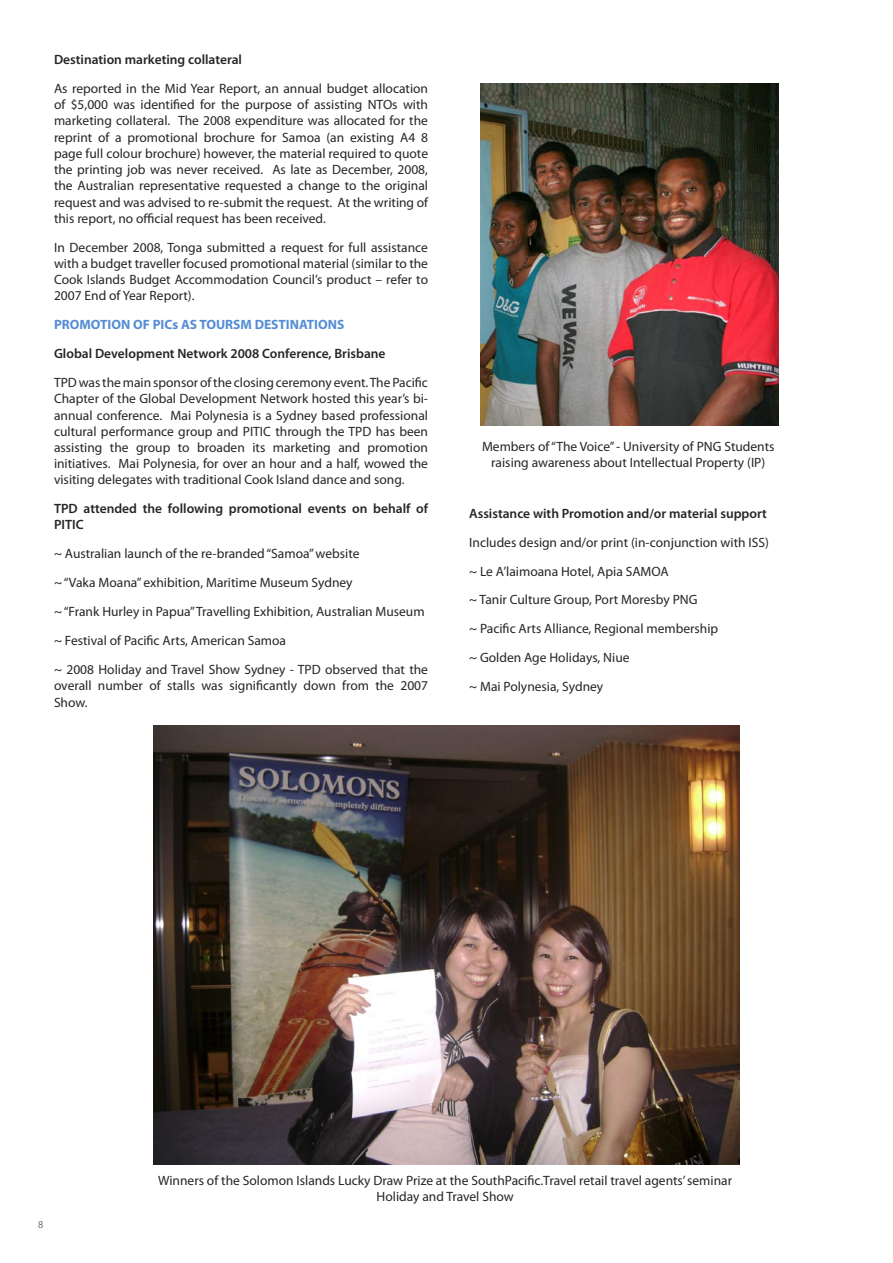
<style>
.page{position:relative;width:893px;height:1263px;background:#fff}
.page>*{position:absolute;margin:0;border:0;box-sizing:border-box;transform-origin:0 0}
.t1{font:13.5px/16.2px "Myriad Pro";color:#272525;text-align:justify}
.t2{font:600 13.5px/16.2px "Myriad Pro";color:#272525}
.t3{font:700 13.5px "Myriad Pro";color:#548dd4}
.t4{font:300 10.5px "Myriad Pro";color:#272525}
</style>
<div class="page">
<img style="left:154px;top:725px;width:585px;height:439px">
<img style="left:480px;top:84px;width:299px;height:341px">
<p class="t2" style="left:54px;top:52px;width:190px">Destination marketing collateral</p>
<p class="t1" style="left:54px;top:81px;width:376px">As reported in the Mid Year Report, an annual budget allocation of $5,000 was identified for the purpose of assisting NTOs with marketing collateral. The 2008 expenditure was allocated for the reprint of a promotional brochure for Samoa (an existing A4 8 page full colour brochure) however, the material required to quote the printing job was never received. As late as December, 2008, the Australian representative requested a change to the original request and was advised to re-submit the request. At the writing of this report, no official request has been received.</p>
<p class="t1" style="left:54px;top:239px;width:376px">In December 2008, Tonga submitted a request for full assistance with a budget traveller focused promotional material (similar to the Cook Islands Budget Accommodation Council’s product – refer to 2007 End of Year Report).</p>
<p class="t3" style="left:54px;top:317px;width:292px">PROMOTION OF PICs AS TOURSM DESTINATIONS</p>
<p class="t2" style="left:54px;top:346px;width:333px">Global Development Network 2008 Conference, Brisbane</p>
<p class="t1" style="left:54px;top:375px;width:376px">TPD was the main sponsor of the closing ceremony event. The Pacific Chapter of the Global Development Network hosted this year’s bi&shy;annual conference. Mai Polynesia is a Sydney based professional cultural performance group and PITIC through the TPD has been assisting the group to broaden its marketing and promotion initiatives. Mai Polynesia, for over an hour and a half, wowed the visiting delegates with traditional Cook Island dance and song.</p>
<p class="t2" style="left:54px;top:501px;width:376px">TPD attended the following promotional events on behalf of<br>PITIC</p>
<p class="t1" style="left:54px;top:540px;width:376px;line-height:29px;text-align:left">~ Australian launch of the re-branded “Samoa” website<br>~ “Vaka Moana” exhibition, Maritime Museum Sydney<br>~ “Frank Hurley in Papua” Travelling Exhibition, Australian Museum ~ Festival of Pacific Arts, American Samoa<br>~ 2008 Holiday and Travel Show Sydney - TPD observed that the</p>
<p class="t1" style="left:54px;top:678px;width:376px">overall number of stalls was significantly down from the 2007<br>Show.</p>
<p class="t1" style="left:482px;top:439px;width:294px;text-align:center">Members of “The Voice” - University of PNG Students raising awareness about Intellectual Property (IP)</p>
<p class="t2" style="left:469px;top:505px;width:299px">Assistance with Promotion and/or material support</p>
<p class="t1" style="left:469px;top:528px;width:301px;line-height:29px;text-align:left">Includes design and/or print (in-conjunction with ISS) ~ Le A’laimoana Hotel, Apia SAMOA<br>~ Tanir Culture Group, Port Moresby PNG<br>~ Pacific Arts Alliance, Regional membership<br>~ Golden Age Holidays, Niue<br>~ Mai Polynesia, Sydney</p>
<p class="t4" style="left:38px;top:1219px;width:7px">8</p>
<p class="t1" style="left:158px;top:1172px;width:575px;text-align:center">Winners of the Solomon Islands Lucky Draw Prize at the SouthPacific.Travel retail travel agents’ seminar<br>Holiday and Travel Show</p>
</div>
